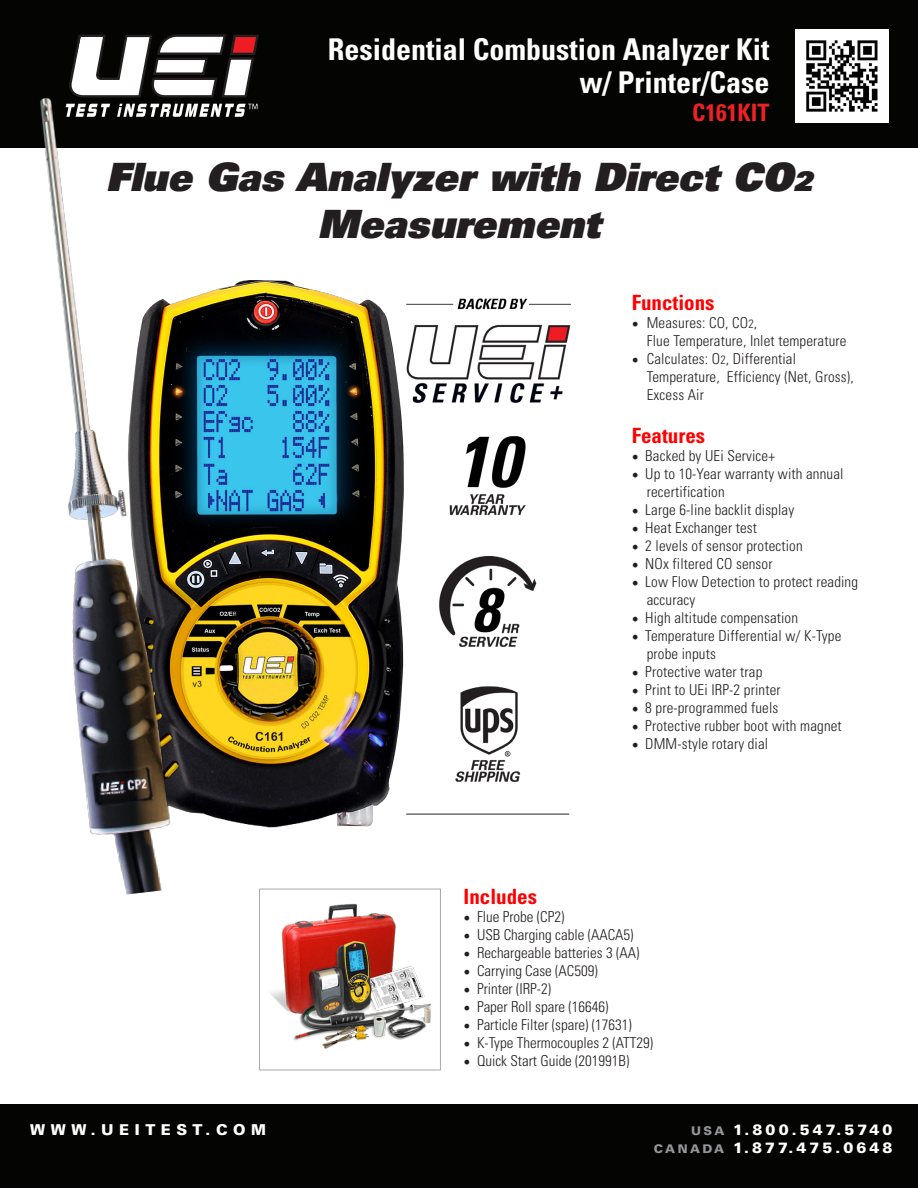
<style>
.page{position:relative;width:918px;height:1188px;background:#fff}
.page>*{position:absolute;margin:0;border:0;box-sizing:border-box;transform-origin:0 0}
.t1{font:39px/46.8px "Univers LT Std X Black Obl";color:#231f20;text-align:center}
.t2{font:700 condensed 30px/33px "Univers LT Std";color:#fff;text-align:right}
.t3{font:700 condensed 24px "Univers LT Std";color:#ee2123}
.t4{font:700 condensed 21px "Univers LT Std";color:#f00}
.t5{font:300 condensed 15px/18px "Univers LT Std";letter-spacing:.01em;color:#231f20}
.t6{font:900 15px/18px "Univers LT Std";letter-spacing:.2em;color:#fff;text-align:right}
.t7{font:900 15px "Univers LT Std";letter-spacing:.37em;color:#fff}
.s1{font-size:27px}
.s2{font-family:"Minion Pro";font-weight:400;font-stretch:normal;font-size:18px}
.s3{font-size:12px}
.s4{font-size:12px;color:#939598}
</style>
<div class="page">
<div style="left:0;top:1104px;width:918px;height:84px;background:#040503"></div>
<div style="left:0;top:0;width:918px;height:148px;background:#040503"></div>
<svg style="left:70px;top:34px;width:189px;height:64px"></svg>
<svg style="left:199px;top:104px;width:59px;height:13px"></svg>
<img style="left:796px;top:29px;width:93px;height:93px">
<img style="left:270px;top:903px;width:162px;height:146px">
<div style="left:259px;top:889px;width:182px;height:181px;border:1px solid #a8a9ad"></div>
<img style="left:198px;top:280px;width:373px;height:548px">
<img style="left:40px;top:79px;width:158px;height:816px">
<p class="t2" style="left:328px;top:32px;width:443px">Residential Combustion Analyzer Kit w/ Printer/Case</p>
<p class="t3" style="left:692px;top:98px;width:79px">C161KIT</p>
<p class="t1" style="left:106px;top:153px;width:708px">Flue Gas Analyzer with Direct CO<span class="s1">2<br></span>Measurement</p>
<p class="t4" style="left:632px;top:289px;width:84px">Functions</p>
<p class="t5" style="left:647px;top:313px;width:201px;text-indent:-15px"><span class="s2">•</span> Measures: CO, CO<span class="s3">2</span>,<br>Flue Temperature, Inlet temperature</p>
<p class="t5" style="left:647px;top:349px;width:208px;text-indent:-15px"><span class="s2">•</span> Calculates: O<span class="s3">2</span>, Differential<br>Temperature, Efficiency (Net, Gross),<br>Excess Air</p>
<p class="t4" style="left:632px;top:423px;width:75px">Features</p>
<p class="t5" style="left:632px;top:447px;width:145px"><span class="s2">•</span> Backed by UEi Service+</p>
<p class="t5" style="left:647px;top:465px;width:198px;text-indent:-15px"><span class="s2">•</span> Up to 10-Year warranty with annual recertification</p>
<p class="t5" style="left:632px;top:501px;width:164px"><span class="s2">•</span> Large 6-line backlit display</p>
<p class="t5" style="left:632px;top:519px;width:127px"><span class="s2">•</span> Heat Exchanger test</p>
<p class="t5" style="left:632px;top:537px;width:172px"><span class="s2">•</span> 2 levels of sensor protection</p>
<p class="t5" style="left:632px;top:555px;width:142px"><span class="s2">•</span> NOx filtered CO sensor</p>
<p class="t5" style="left:647px;top:573px;width:213px;text-indent:-15px"><span class="s2">•</span> Low Flow Detection to protect reading accuracy</p>
<p class="t5" style="left:632px;top:609px;width:168px"><span class="s2">•</span> High altitude compensation</p>
<p class="t5" style="left:647px;top:627px;width:196px;text-indent:-15px"><span class="s2">•</span> Temperature Differential w/ K-Type probe inputs</p>
<p class="t5" style="left:632px;top:663px;width:132px"><span class="s2">•</span> Protective water trap</p>
<p class="t5" style="left:632px;top:681px;width:150px"><span class="s2">•</span> Print to UEi IRP-2 printer</p>
<p class="t5" style="left:632px;top:699px;width:148px"><span class="s2">•</span> 8 pre-programmed fuels</p>
<p class="t5" style="left:632px;top:717px;width:212px"><span class="s2">•</span> Protective rubber boot with magnet</p>
<p class="t5" style="left:632px;top:735px;width:138px"><span class="s2">•</span> DMM-style rotary dial</p>
<p class="t4" style="left:464px;top:884px;width:75px">Includes</p>
<p class="t5" style="left:464px;top:908px;width:102px"><span class="s2">•</span> Flue Probe (CP2)</p>
<p class="t5" style="left:464px;top:926px;width:172px"><span class="s2">•</span> USB Charging cable (AACA5)</p>
<p class="t5" style="left:464px;top:944px;width:177px"><span class="s2">•</span> Rechargeable batteries 3 (AA)</p>
<p class="t5" style="left:464px;top:962px;width:136px"><span class="s2">•</span> Carrying Case (AC509)</p>
<p class="t5" style="left:464px;top:980px;width:89px"><span class="s2">•</span> Printer (IRP-2)</p>
<p class="t5" style="left:464px;top:998px;width:147px"><span class="s2">•</span> Paper Roll spare (16646)</p>
<p class="t5" style="left:464px;top:1016px;width:170px"><span class="s2">•</span> Particle Filter (spare) (17631)</p>
<p class="t5" style="left:464px;top:1034px;width:191px"><span class="s2">•</span> K-Type Thermocouples 2 (ATT29)</p>
<p class="t5" style="left:464px;top:1052px;width:167px"><span class="s2">•</span> Quick Start Guide (201991B)</p>
<p class="t7" style="left:30px;top:1120px;width:237px">WWW.UEITEST.COM</p>
<p class="t6" style="left:654px;top:1121px;width:240px"><span class="s4">USA</span> 1.800.547.5740<br><span class="s4">CANADA</span> 1.877.475.0648</p>
</div>
